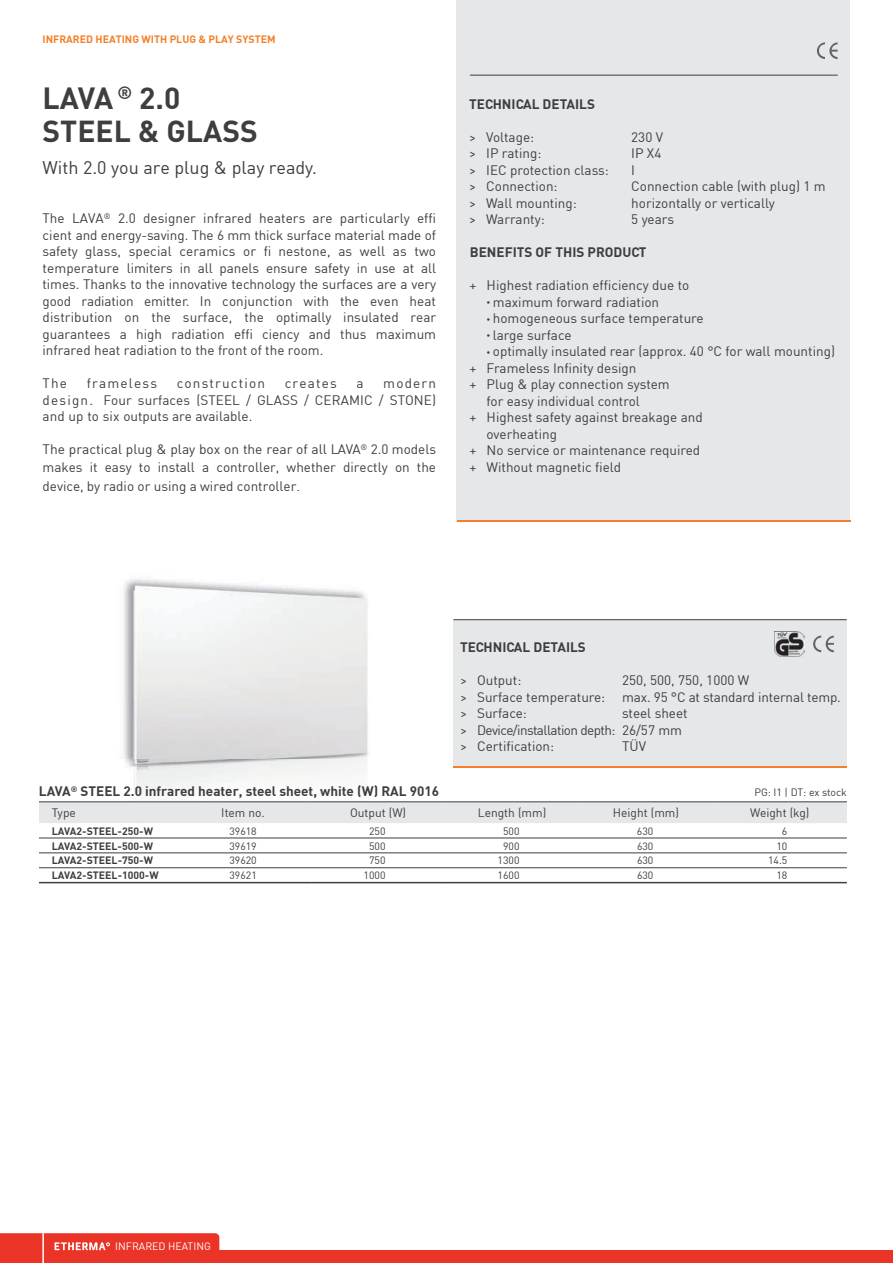
<style>
.page{position:relative;width:893px;height:1263px;background:#fff}
.page>*{position:absolute;margin:0;border:0;box-sizing:border-box;transform-origin:0 0}
.t1{font:700 30px/33.9px "DIN";color:#3e3e3f}
.t2{font:18px "DIN";color:#3e3e3f}
.t3{font:13.5px/16.5px "DIN";color:#3e3e3f;text-align:justify}
.t4{font:700 13.5px "DIN";color:#3e3e3f}
.t5{font:13.5px "DIN";letter-spacing:-.04em;color:#3e3e3f}
.t6{font:13.5px "DIN";letter-spacing:.09em;color:#3e3e3f}
.t7{font:12px "DIN";color:#3e3e3f}
.t8{font:10.5px "DIN";color:#3e3e3f}
.t9{font:700 10.5px "DIN";color:#3e3e3f}
.t10{font:700 10.5px "DIN";color:#f47f2a}
.t11{font:10.5px "DIN";color:#fff}
.s1{font-size:7.5px}
</style>
<div class="page">
<div style="left:65px;top:1250px;width:828px;height:13px;background:#ea3428"></div>
<svg style="left:0;top:1233px;width:219px;height:30px"></svg>
<div style="left:457px;top:0;width:393px;height:521px;background:#e6e7e9"></div>
<hr style="left:457px;top:520px;width:393px;height:2px;background:#f47f2a">
<hr style="left:470px;top:75px;width:368px;height:1px;background:#3e3e3f">
<svg style="left:817px;top:42px;width:21px;height:17px"></svg>
<img style="left:107px;top:579px;width:264px;height:274px">
<div style="left:454px;top:619px;width:393px;height:149px;background:#e6e7e9"></div>
<hr style="left:454px;top:766px;width:393px;height:2px;background:#f47f2a">
<svg style="left:813px;top:635px;width:21px;height:17px"></svg>
<hr style="left:454px;top:619px;width:393px;height:1px;background:#3e3e3f">
<div style="left:39px;top:802px;width:808px;height:21px;background:#e6e7e9"></div>
<hr style="left:39px;top:801px;width:136px;height:1px;background:#3e3e3f">
<hr style="left:175px;top:801px;width:136px;height:1px;background:#3e3e3f">
<hr style="left:311px;top:801px;width:134px;height:1px;background:#3e3e3f">
<hr style="left:445px;top:801px;width:134px;height:1px;background:#3e3e3f">
<hr style="left:579px;top:801px;width:134px;height:1px;background:#3e3e3f">
<hr style="left:713px;top:801px;width:134px;height:1px;background:#3e3e3f">
<hr style="left:39px;top:838px;width:136px;height:1px;background:#3e3e3f">
<hr style="left:175px;top:838px;width:136px;height:1px;background:#3e3e3f">
<hr style="left:311px;top:838px;width:134px;height:1px;background:#3e3e3f">
<hr style="left:445px;top:838px;width:134px;height:1px;background:#3e3e3f">
<hr style="left:579px;top:838px;width:134px;height:1px;background:#3e3e3f">
<hr style="left:713px;top:838px;width:134px;height:1px;background:#3e3e3f">
<hr style="left:39px;top:853px;width:136px;height:1px;background:#3e3e3f">
<hr style="left:175px;top:853px;width:136px;height:1px;background:#3e3e3f">
<hr style="left:311px;top:853px;width:134px;height:1px;background:#3e3e3f">
<hr style="left:445px;top:853px;width:134px;height:1px;background:#3e3e3f">
<hr style="left:579px;top:853px;width:134px;height:1px;background:#3e3e3f">
<hr style="left:713px;top:853px;width:134px;height:1px;background:#3e3e3f">
<hr style="left:39px;top:867px;width:136px;height:1px;background:#3e3e3f">
<hr style="left:39px;top:882px;width:136px;height:1px;background:#3e3e3f">
<hr style="left:175px;top:867px;width:136px;height:1px;background:#3e3e3f">
<hr style="left:175px;top:882px;width:136px;height:1px;background:#3e3e3f">
<hr style="left:311px;top:867px;width:134px;height:1px;background:#3e3e3f">
<hr style="left:445px;top:867px;width:134px;height:1px;background:#3e3e3f">
<hr style="left:311px;top:882px;width:134px;height:1px;background:#3e3e3f">
<hr style="left:445px;top:882px;width:134px;height:1px;background:#3e3e3f">
<hr style="left:579px;top:867px;width:134px;height:1px;background:#3e3e3f">
<hr style="left:579px;top:882px;width:134px;height:1px;background:#3e3e3f">
<hr style="left:713px;top:867px;width:134px;height:1px;background:#3e3e3f">
<hr style="left:713px;top:882px;width:134px;height:1px;background:#3e3e3f">
<img style="left:775px;top:632px;width:29px;height:24px">
<p class="t10" style="left:43px;top:32px;width:235px">INFRARED HEATING WITH PLUG &amp; PLAY SYSTEM</p>
<h1 class="t1" style="left:43px;top:79px;width:217px">LAVA <sup>®</sup> 2.0<br>STEEL &amp; GLASS</h1>
<h2 class="t2" style="left:43px;top:156px;width:276px">With 2.0 you are plug &amp; play ready.</h2>
<p class="t3" style="left:43px;top:210px;width:395px">The LAVA<sup>®</sup> 2.0 designer infrared heaters are particularly effi cient and energy-saving. The 6 mm thick surface material made of safety glass, special ceramics or fi nestone, as well as two temperature limiters in all panels ensure safety in use at all times. Thanks to the innovative technology the surfaces are a very good radiation emitter. In conjunction with the even heat distribution on the surface, the optimally insulated rear guarantees a high radiation effi ciency and thus maximum infrared heat radiation to the front of the room.</p>
<p class="t3" style="left:43px;top:375px;width:26px">The</p>
<p class="t6" style="left:87px;top:375px;width:72px">frameless</p>
<p class="t6" style="left:177px;top:375px;width:90px">construction</p>
<p class="t6" style="left:285px;top:375px;width:54px">creates</p>
<p class="t3" style="left:356px;top:375px;width:9px">a</p>
<p class="t3" style="left:43px;top:375px;width:395px;text-indent:341px">modern design. Four surfaces (STEEL / GLASS / CERAMIC / STONE) and up to six outputs are available.</p>
<p class="t3" style="left:43px;top:440px;width:395px;line-height:17.9px">The practical plug &amp; play box on the rear of all LAVA<sup>®</sup> 2.0 models makes it easy to install a controller, whether directly on the</p>
<p class="t3" style="left:43px;top:478px;width:259px">device, by radio or using a wired controller.</p>
<p class="t4" style="left:469px;top:95px;width:127px">TECHNICAL DETAILS</p>
<p class="t3" style="left:469px;top:128px;width:66px">&gt; Voltage:</p>
<p class="t3" style="left:631px;top:128px;width:33px">230 V</p>
<p class="t3" style="left:469px;top:145px;width:74px">&gt; IP rating:</p>
<p class="t3" style="left:631px;top:145px;width:32px">IP X4</p>
<p class="t3" style="left:469px;top:161px;width:141px">&gt; IEC protection class:</p>
<p class="t3" style="left:631px;top:161px;width:5px">I</p>
<p class="t3" style="left:469px;top:178px;width:90px">&gt; Connection:</p>
<p class="t3" style="left:631px;top:178px;width:196px">Connection cable (with plug) 1 m</p>
<p class="t3" style="left:469px;top:194px;width:109px">&gt; Wall mounting:</p>
<p class="t3" style="left:631px;top:194px;width:145px">horizontally or vertically</p>
<p class="t3" style="left:469px;top:211px;width:77px">&gt; Warranty:</p>
<p class="t3" style="left:631px;top:211px;width:44px">5 years</p>
<p class="t4" style="left:470px;top:243px;width:178px">BENEFITS OF THIS PRODUCT</p>
<p class="t3" style="left:470px;top:277px;width:221px">+ Highest radiation efficiency due to</p>
<p class="t3" style="left:487px;top:293px;width:174px"><span class="s1">•</span> maximum forward radiation</p>
<p class="t3" style="left:487px;top:310px;width:219px"><span class="s1">•</span> homogeneous surface temperature</p>
<p class="t3" style="left:487px;top:326px;width:87px"><span class="s1">•</span> large surface</p>
<p class="t3" style="left:487px;top:343px;width:350px"><span class="s1">•</span> optimally insulated rear (approx. 40 °C for wall mounting)</p>
<p class="t3" style="left:470px;top:359px;width:168px">+ Frameless Infinity design</p>
<p class="t3" style="left:470px;top:376px;width:202px">+ Plug &amp; play connection system</p>
<p class="t3" style="left:487px;top:392px;width:155px">for easy individual control</p>
<p class="t3" style="left:470px;top:409px;width:235px">+ Highest safety against breakage and</p>
<p class="t3" style="left:487px;top:425px;width:72px">overheating</p>
<p class="t3" style="left:470px;top:442px;width:232px">+ No service or maintenance required</p>
<p class="t3" style="left:470px;top:458px;width:153px">+ Without magnetic field</p>
<p class="t4" style="left:460px;top:638px;width:127px">TECHNICAL DETAILS</p>
<p class="t3" style="left:622px;top:672px;width:129px">250, 500, 750, 1000 W</p>
<p class="t3" style="left:460px;top:688px;width:382px">&gt; Surface temperature: max. 95 °C at standard internal temp.</p>
<p class="t3" style="left:622px;top:705px;width:67px">steel sheet</p>
<p class="t5" style="left:460px;top:721px;width:224px">&gt; Device/installation depth: 26/57 mm</p>
<p class="t3" style="left:460px;top:672px;width:63px">&gt; Output:</p>
<p class="t3" style="left:460px;top:705px;width:68px">&gt; Surface:</p>
<p class="t3" style="left:460px;top:738px;width:96px">&gt; Certification:</p>
<p class="t3" style="left:622px;top:738px;width:25px">TÜV</p>
<p class="t4" style="left:39px;top:782px;width:402px">LAVA<sup>®</sup> STEEL 2.0 infrared heater, steel sheet, white (W) RAL 9016</p>
<p class="t8" style="left:754px;top:786px;width:94px">PG: I1 | DT: ex stock</p>
<p class="t7" style="left:52px;top:805px;width:26px">Type</p>
<p class="t7" style="left:221px;top:805px;width:45px">Item no.</p>
<p class="t7" style="left:350px;top:805px;width:58px">Output (W)</p>
<p class="t7" style="left:478px;top:805px;width:70px">Length (mm)</p>
<p class="t7" style="left:613px;top:805px;width:68px">Height (mm)</p>
<p class="t7" style="left:750px;top:805px;width:61px">Weight (kg)</p>
<p class="t9" style="left:52px;top:824px;width:103px">LAVA2-STEEL-250-W</p>
<p class="t8" style="left:229px;top:824px;width:29px">39618</p>
<p class="t8" style="left:369px;top:824px;width:18px">250</p>
<p class="t8" style="left:503px;top:824px;width:18px">500</p>
<p class="t8" style="left:637px;top:824px;width:18px">630</p>
<p class="t8" style="left:782px;top:824px;width:7px">6</p>
<p class="t9" style="left:52px;top:839px;width:103px">LAVA2-STEEL-500-W</p>
<p class="t8" style="left:229px;top:839px;width:29px">39619</p>
<p class="t8" style="left:369px;top:839px;width:18px">500</p>
<p class="t8" style="left:503px;top:839px;width:18px">900</p>
<p class="t8" style="left:637px;top:839px;width:18px">630</p>
<p class="t8" style="left:776px;top:839px;width:12px">10</p>
<p class="t9" style="left:52px;top:854px;width:103px">LAVA2-STEEL-750-W</p>
<p class="t8" style="left:229px;top:854px;width:29px">39620</p>
<p class="t8" style="left:369px;top:854px;width:18px">750</p>
<p class="t8" style="left:498px;top:854px;width:23px">1300</p>
<p class="t8" style="left:637px;top:854px;width:18px">630</p>
<p class="t8" style="left:768px;top:854px;width:21px">14.5</p>
<p class="t9" style="left:52px;top:868px;width:108px">LAVA2-STEEL-1000-W</p>
<p class="t8" style="left:229px;top:869px;width:29px">39621</p>
<p class="t8" style="left:364px;top:869px;width:23px">1000</p>
<p class="t8" style="left:498px;top:869px;width:23px">1600</p>
<p class="t8" style="left:637px;top:869px;width:18px">630</p>
<p class="t8" style="left:776px;top:869px;width:12px">18</p>
<p class="t11" style="left:115px;top:1240px;width:97px">INFRARED HEATING</p>
</div>
